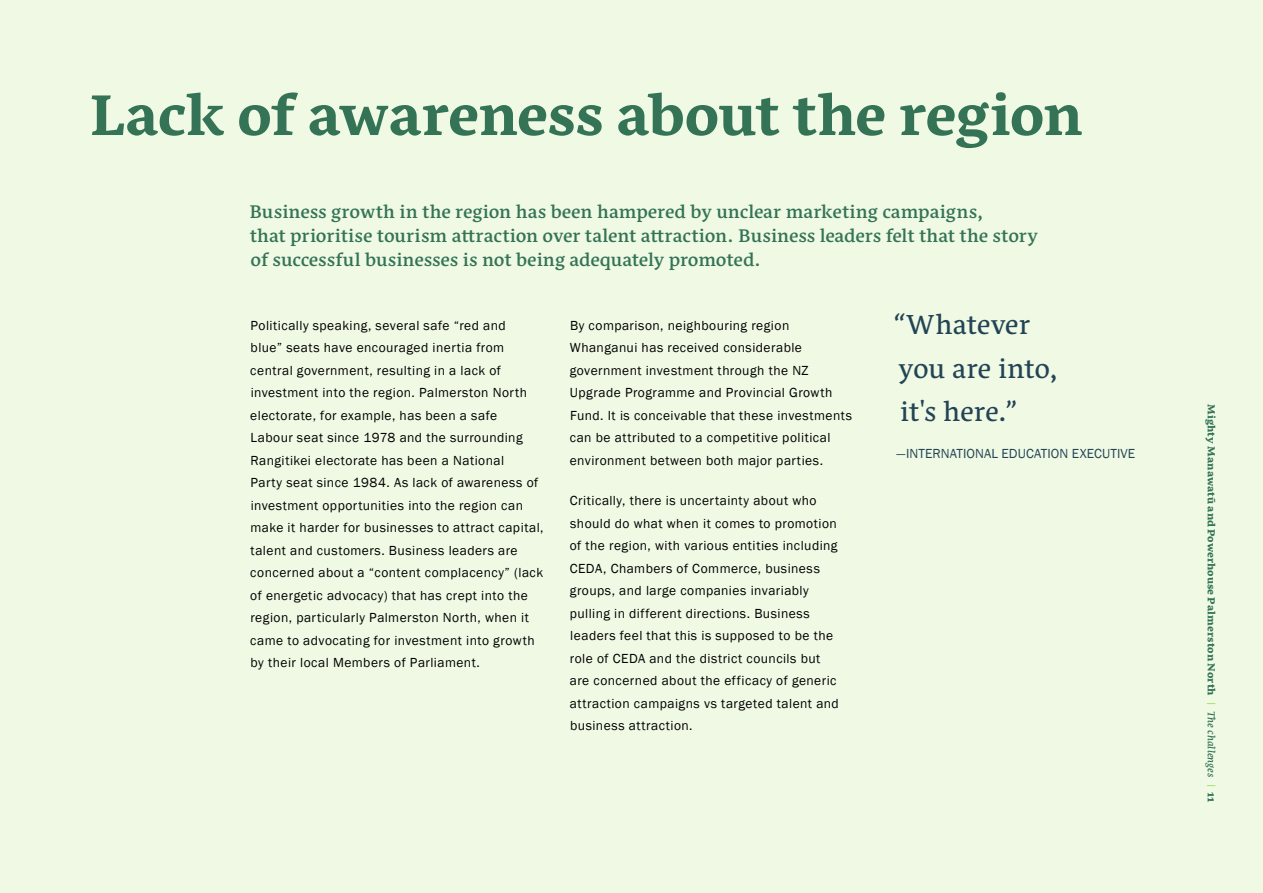
<style>
.page{position:relative;width:1263px;height:893px;background:#eff9e4}
.page>*{position:absolute;margin:0;border:0;box-sizing:border-box;transform-origin:0 0}
.Heading{font:700 75px "Nassim Latn";letter-spacing:-.01em;color:#347355}
.Body{font:36px/43.2px "Nassim Latn";letter-spacing:-.01em;color:#234455}
.Intro_Paragraph{font:24px/24px "Nassim Latn Me";letter-spacing:-.005em;color:#347355}
.Body-2{font:13.5px/22.5px "Franklin Gothic";letter-spacing:.035em;color:#000}
.t1{font:13.5px "Nassim Latn Eb";letter-spacing:.005em;color:#347355}
.Body-3{font:13.5px "Franklin Gothic";letter-spacing:.01em;color:#234455}
.s1{font-family:"Nassim Latn Me It";color:#93d94e}
.s2{font-family:"Nassim Latn Me It"}
</style>
<div class="page">
<p class="Heading" style="left:90px;top:65px;width:995px">Lack of awareness about the region</p>
<p class="Intro_Paragraph" style="left:250px;top:201px;width:790px">Business growth in the region has been hampered by unclear marketing campaigns,<br>that prioritise tourism attraction over talent attraction. Business leaders felt that the story of successful businesses is not being adequately promoted.</p>
<p class="Body-2" style="left:250px;top:314px;width:295px">Politically speaking, several safe “red and<br>blue” seats have encouraged inertia from central government, resulting in a lack of investment into the region. Palmerston North electorate, for example, has been a safe<br>Labour seat since 1978 and the surrounding Rangitikei electorate has been a National<br>Party seat since 1984. As lack of awareness of investment opportunities into the region can make it harder for businesses to attract capital, talent and customers. Business leaders are concerned about a “content complacency” (lack of energetic advocacy) that has crept into the region, particularly Palmerston North, when it came to advocating for investment into growth by their local Members of Parliament.</p>
<p class="Body-2" style="left:570px;top:314px;width:284px">By comparison, neighbouring region Whanganui has received considerable government investment through the NZ Upgrade Programme and Provincial Growth Fund. It is conceivable that these investments can be attributed to a competitive political environment between both major parties.</p>
<p class="Body-2" style="left:570px;top:490px;width:271px">Critically, there is uncertainty about who should do what when it comes to promotion of the region, with various entities including CEDA, Chambers of Commerce, business groups, and large companies invariably pulling in different directions. Business leaders feel that this is supposed to be the role of CEDA and the district councils but are concerned about the efficacy of generic attraction campaigns vs targeted talent and business attraction.</p>
<p class="Body" style="left:894px;top:305px;width:166px">“Whatever you are into, it's here.”</p>
<p class="Body-3" style="left:896px;top:445px;width:240px">—INTERNATIONAL EDUCATION EXECUTIVE</p>
<p class="t1" style="left:1220px;top:404px;width:400px;rotate:90deg">Mighty Manawatū and Powerhouse Palmerston North <span class="s1">|</span> <span class="s2">The challenges</span> <span class="s1">|</span> 11</p>
</div>
